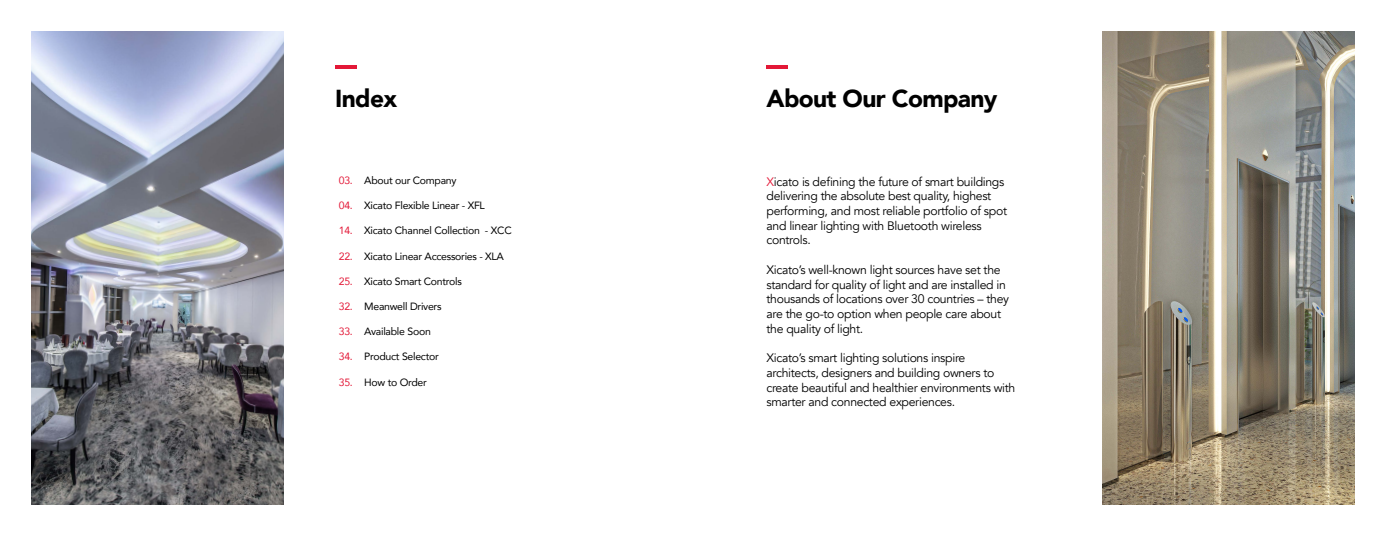
<style>
.page{position:relative;width:1386px;height:536px;background:#fff}
.page>*{position:absolute;margin:0;border:0;box-sizing:border-box;transform-origin:0 0}
.t1{font:900 24.5px "Avenir";letter-spacing:-.025em;color:#000}
.t2{font:12.25px/14.7px "Avenir";letter-spacing:-.025em;color:#000}
.t3{font:10.5px "Avenir";letter-spacing:-.025em;color:#000}
.t4{font:10.5px "Avenir";letter-spacing:-.025em;color:#e31837}
.s1{color:#e31837}
</style>
<div class="page">
<img style="left:32px;top:32px;width:252px;height:472px">
<img style="left:1102px;top:32px;width:252px;height:472px">
<hr style="left:766px;top:65px;width:22px;height:4px;background:#e31837">
<hr style="left:335px;top:65px;width:21px;height:4px;background:#e31837">
<h1 class="t1" style="left:335px;top:77px;width:63px">Index</h1>
<h1 class="t1" style="left:767px;top:77px;width:233px">About Our Company</h1>
<p class="t4" style="left:339px;top:172px;width:16px">03.</p>
<p class="t4" style="left:339px;top:197px;width:16px">04.</p>
<p class="t4" style="left:339px;top:222px;width:16px">14.</p>
<p class="t4" style="left:339px;top:247px;width:16px">22.</p>
<p class="t4" style="left:339px;top:272px;width:16px">25.</p>
<p class="t4" style="left:339px;top:298px;width:16px">32.</p>
<p class="t4" style="left:339px;top:323px;width:16px">33.</p>
<p class="t4" style="left:339px;top:348px;width:16px">34.</p>
<p class="t4" style="left:339px;top:373px;width:16px">35.</p>
<p class="t3" style="left:364px;top:172px;width:94px">About our Company</p>
<p class="t3" style="left:364px;top:197px;width:122px">Xicato Flexible Linear - XFL</p>
<p class="t3" style="left:364px;top:222px;width:149px">Xicato Channel Collection - XCC</p>
<p class="t3" style="left:364px;top:247px;width:141px">Xicato Linear Accessories - XLA</p>
<p class="t3" style="left:364px;top:272px;width:99px">Xicato Smart Controls</p>
<p class="t3" style="left:364px;top:298px;width:79px">Meanwell Drivers</p>
<p class="t3" style="left:364px;top:323px;width:68px">Available Soon</p>
<p class="t3" style="left:364px;top:348px;width:76px">Product Selector</p>
<p class="t3" style="left:364px;top:373px;width:64px">How to Order</p>
<p class="t2" style="left:766px;top:174px;width:242px"><span class="s1">X</span>icato is defining the future of smart buildings delivering the absolute best quality, highest performing, and most reliable portfolio of spot and linear lighting with Bluetooth wireless controls.</p>
<p class="t2" style="left:766px;top:262px;width:244px">Xicato’s well-known light sources have set the standard for quality of light and are installed in thousands of locations over 30 countries – they are the go-to option when people care about the quality of light.</p>
<p class="t2" style="left:766px;top:350px;width:250px">Xicato’s smart lighting solutions inspire architects, designers and building owners to create beautiful and healthier environments with smarter and connected experiences.</p>
</div>
